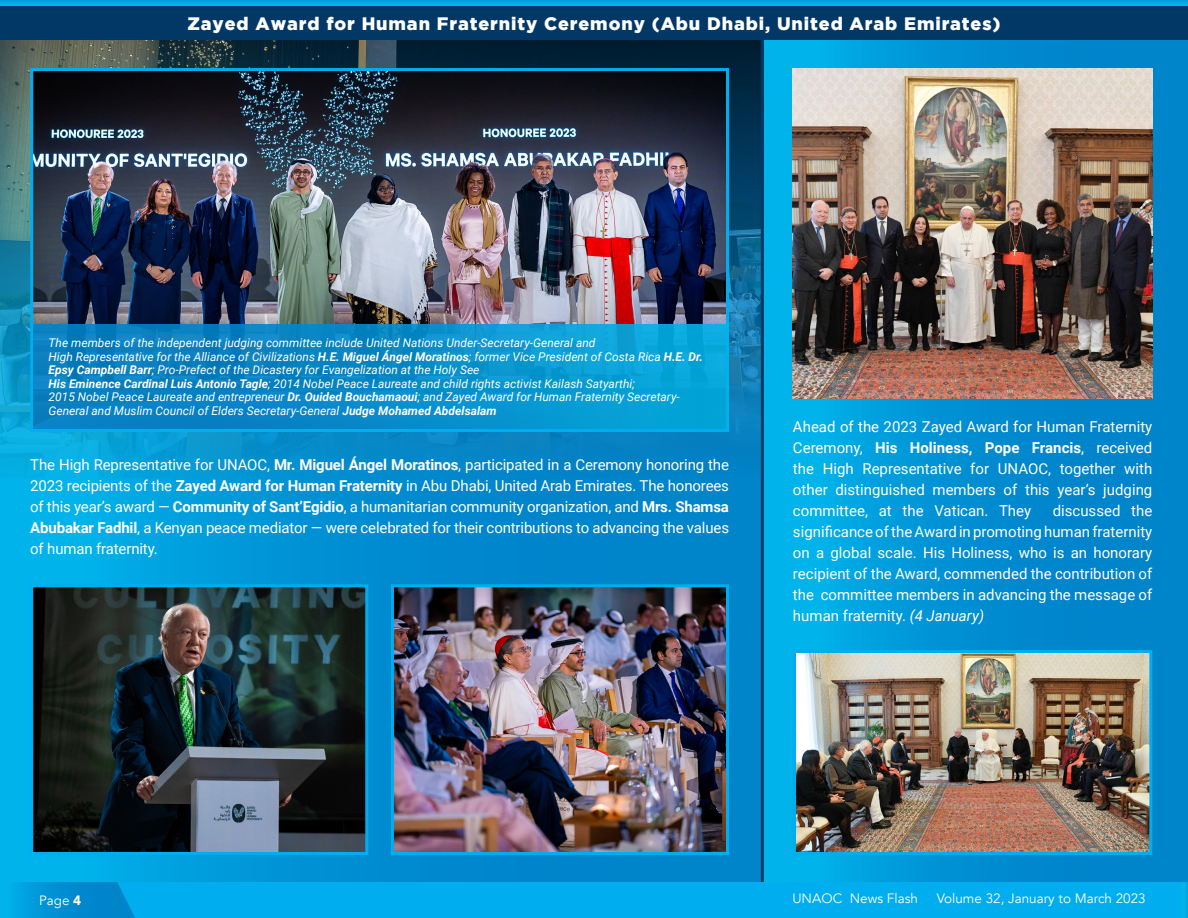
<style>
.page{position:relative;width:1188px;height:918px;background:#fff}
.page>*{position:absolute;margin:0;border:0;box-sizing:border-box;transform-origin:0 0}
.t1{font:900 18px "Gotham";letter-spacing:.05em;color:#fff}
.t2{font:15px/21px "Roboto";color:#fff;text-align:justify}
.t3{font:13.5px "Avenir";color:#fff}
.t4{font:italic 12px/13.5px "Roboto";color:#fff}
.s1{font-weight:700}
.s2{font-style:italic}
.s3{font-weight:900}
</style>
<div class="page">
<div style="left:0;top:882px;width:1188px;height:36px;background:#00aeef"></div>
<div style="left:1182px;top:0;width:6px;height:918px;background:#00b1e9"></div>
<svg style="left:17px;top:882px;width:118px;height:36px"></svg>
<div style="left:0;top:0;width:1188px;height:6px;background:#00abe6"></div>
<div style="left:0;top:40px;width:762px;height:842px;background:linear-gradient(to right,#00aee8,#0078c2)"></div>
<div style="left:762px;top:40px;width:426px;height:842px;background:linear-gradient(to right,#01b0e9,#0178c2)"></div>
<img style="left:0;top:40px;width:761px;height:438px">
<div style="left:0;top:6px;width:1188px;height:34px;background:#023866"></div>
<img style="left:793px;top:68px;width:359px;height:331px">
<img style="left:797px;top:654px;width:351px;height:197px">
<div style="left:793px;top:650px;width:359px;height:205px;border:3px solid #00aeef"></div>
<img style="left:34px;top:72px;width:691px;height:253px">
<div style="left:30px;top:68px;width:699px;height:364px;border:3px solid #00aeef"></div>
<img style="left:395px;top:588px;width:330px;height:263px">
<div style="left:391px;top:584px;width:338px;height:271px;border:3px solid #00aeef"></div>
<img style="left:34px;top:588px;width:330px;height:263px">
<div style="left:30px;top:584px;width:338px;height:271px;border:3px solid #00aeef"></div>
<div style="left:33px;top:325px;width:696px;height:104px;background:linear-gradient(to right,#0976ba,#07a6db)"></div>
<hr style="left:761px;top:40px;width:3px;height:842px;background:#023866">
<p class="t1" style="left:187px;top:13px;width:815px">Zayed Award for Human Fraternity Ceremony (Abu Dhabi, United Arab Emirates)</p>
<p class="t4" style="left:49px;top:336px;width:549px">The members of the independent judging committee include United Nations Under-Secretary-General and</p>
<p class="t4" style="left:49px;top:349px;width:656px">High Representative for the Alliance of Civilizations <span class="s1">H.E. Miguel Ángel Moratinos</span>; former Vice President of Costa Rica <span class="s1">H.E. Dr.<br>Epsy Campbell Barr</span>; Pro-Prefect of the Dicastery for Evangelization at the Holy See</p>
<p class="t4" style="left:49px;top:376px;width:588px"><span class="s1">His Eminence Cardinal Luis Antonio Tagle</span>; 2014 Nobel Peace Laureate and child rights activist Kailash Satyarthi;</p>
<p class="t4" style="left:49px;top:390px;width:633px">2015 Nobel Peace Laureate and entrepreneur <span class="s1">Dr. Ouided Bouchamaoui</span>; and Zayed Award for Human Fraternity Secretary-<br>General and Muslim Council of Elders Secretary-General <span class="s1">Judge Mohamed Abdelsalam</span></p>
<p class="t2" style="left:30px;top:453px;width:700px">The High Representative for UNAOC, <span class="s1">Mr. Miguel Ángel Moratinos</span>, participated in a Ceremony honoring the 2023 recipients of the <span class="s1">Zayed Award for Human Fraternity</span> in Abu Dhabi, United Arab Emirates. The honorees of this year’s award — <span class="s1">Community of Sant’Egidio</span>, a humanitarian community organization, and <span class="s1">Mrs. Shamsa Abubakar Fadhil</span>, a Kenyan peace mediator — were celebrated for their contributions to advancing the values of human fraternity.</p>
<p class="t2" style="left:793px;top:416px;width:361px">Ahead of the 2023 Zayed Award for Human Fraternity Ceremony, <span class="s1">His Holiness, Pope Francis</span>, received the High Representative for UNAOC, together with other distinguished members of this year’s judging committee, at the Vatican. They</p>
<p class="t2" style="left:793px;top:500px;width:361px;text-indent:260px">discussed the significance of the Award in promoting human fraternity on a global scale. His Holiness, who is an honorary recipient of the Award, commended the contribution of the committee members in advancing the message of human fraternity. <span class="s2">(4 January)</span></p>
<p class="t3" style="left:39px;top:892px;width:44px">Page <span class="s3">4</span></p>
<p class="t3" style="left:792px;top:890px;width:127px">UNAOC News Flash</p>
<p class="t3" style="left:937px;top:890px;width:211px">Volume 32, January to March 2023</p>
</div>
